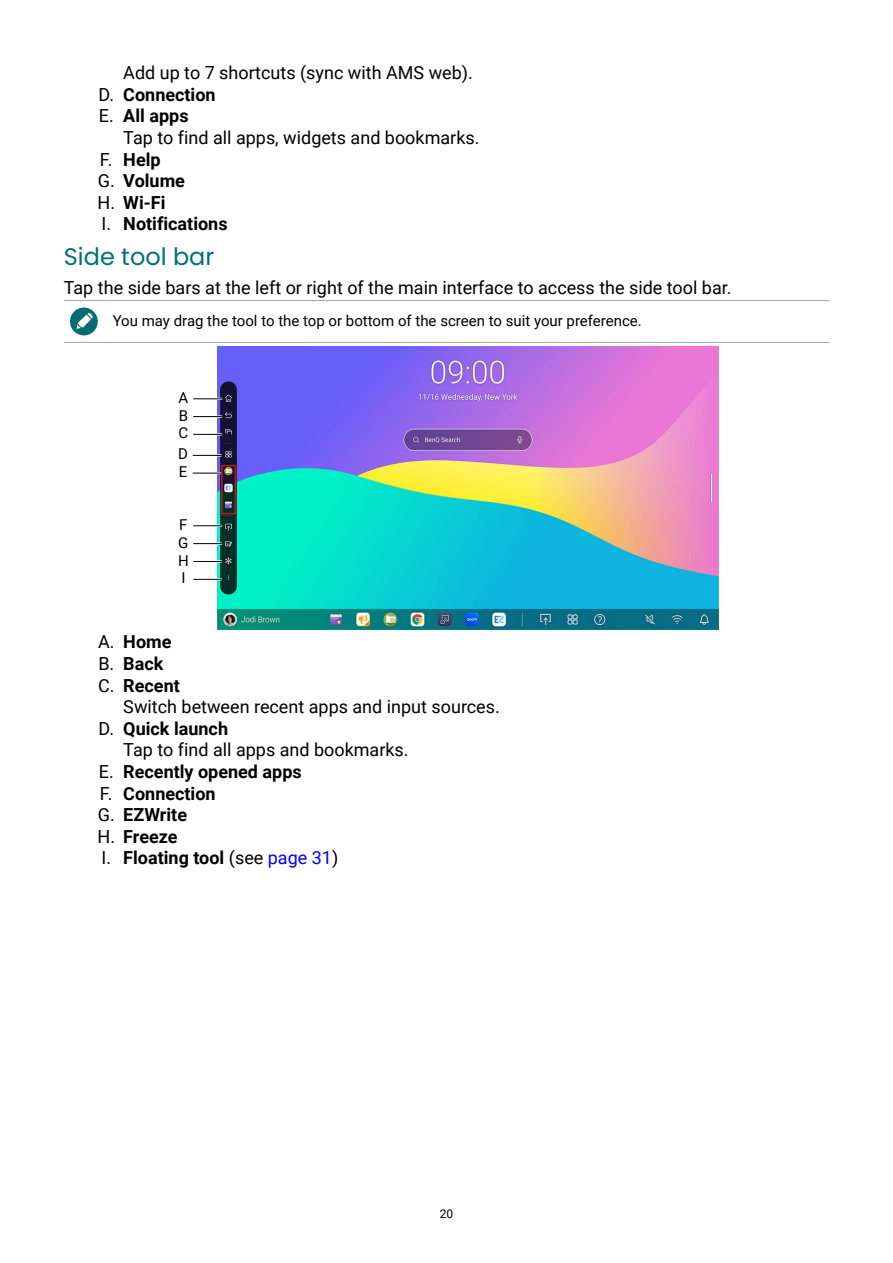
<style>
.page{position:relative;width:893px;height:1263px;background:#fff}
.page>*{position:absolute;margin:0;border:0;box-sizing:border-box;transform-origin:0 0}
.t1{font:24px "Poppins";color:#00707a}
.t2{font:18px/21.6px "Roboto";color:#000}
.t3{font:700 18px "Roboto";color:#000}
.t4{font:15px/17.9px "Roboto";color:#000;text-align:justify}
.t5{font:12px "Roboto";color:#000}
.s1{font-weight:700}
.s2{font-weight:400}
.s3{font-weight:400;color:#00f}
</style>
<div class="page">
<hr style="left:64px;top:300px;width:42px;height:1px;background:#9fa0a0">
<hr style="left:106px;top:300px;width:723px;height:1px;background:#9fa0a0">
<hr style="left:64px;top:342px;width:42px;height:1px;background:#9fa0a0">
<hr style="left:106px;top:342px;width:723px;height:1px;background:#9fa0a0">
<svg style="left:64px;top:301px;width:765px;height:41px"></svg>
<img style="left:217px;top:347px;width:502px;height:282px">
<hr style="left:193px;top:398px;width:29px;height:2px;background:#fff">
<svg style="left:193px;top:398px;width:29px;height:1px"></svg>
<hr style="left:193px;top:454px;width:29px;height:2px;background:#fff">
<svg style="left:193px;top:455px;width:29px;height:1px"></svg>
<hr style="left:193px;top:415px;width:29px;height:3px;background:#fff">
<svg style="left:193px;top:416px;width:29px;height:1px"></svg>
<hr style="left:193px;top:472px;width:29px;height:2px;background:#fff">
<svg style="left:193px;top:473px;width:28px;height:1px"></svg>
<hr style="left:193px;top:433px;width:29px;height:2px;background:#fff">
<svg style="left:193px;top:434px;width:29px;height:1px"></svg>
<hr style="left:193px;top:525px;width:29px;height:2px;background:#fff">
<svg style="left:193px;top:525px;width:29px;height:1px"></svg>
<hr style="left:193px;top:542px;width:29px;height:3px;background:#fff">
<svg style="left:193px;top:543px;width:29px;height:1px"></svg>
<hr style="left:193px;top:560px;width:29px;height:3px;background:#fff">
<svg style="left:193px;top:561px;width:29px;height:1px"></svg>
<hr style="left:193px;top:578px;width:29px;height:2px;background:#fff">
<svg style="left:193px;top:579px;width:29px;height:1px"></svg>
<div style="left:221px;top:465px;width:15px;height:49px;border:2px solid #d0121b"></div>
<p class="t2" style="left:98px;top:61px;width:376px;text-indent:25px">Add up to 7 shortcuts (sync with AMS web).<br>D. <span class="s1">Connection<br></span>E. <span class="s1">All apps</span></p>
<p class="t2" style="left:98px;top:126px;width:383px;text-indent:26px">Tap to find all apps, widgets and bookmarks.<br>F. <span class="s1">Help<br></span>G. <span class="s1">Volume<br></span>H. <span class="s1">Wi-Fi<br></span>I. <span class="s1">Notifications</span></p>
<h1 class="t1" style="left:64px;top:243px;width:152px">Side tool bar</h1>
<p class="t2" style="left:64px;top:276px;width:669px">Tap the side bars at the left or right of the main interface to access the side tool bar.</p>
<p class="t4" style="left:113px;top:311px;width:531px">You may drag the tool to the top or bottom of the screen to suit your preference.</p>
<p class="t4" style="left:179px;top:388px;width:11px">A</p>
<p class="t4" style="left:179px;top:406px;width:11px">B</p>
<p class="t4" style="left:179px;top:424px;width:11px">C</p>
<p class="t4" style="left:178px;top:445px;width:11px">D</p>
<p class="t4" style="left:179px;top:462px;width:10px">E</p>
<p class="t4" style="left:178px;top:515px;width:12px">F G H I</p>
<p class="t3" style="left:98px;top:629px;width:75px"><span class="s2">A.</span> Home</p>
<p class="t3" style="left:98px;top:651px;width:67px"><span class="s2">B.</span> Back</p>
<p class="t3" style="left:98px;top:672px;width:83px"><span class="s2">C.</span> Recent</p>
<p class="t2" style="left:123px;top:695px;width:378px">Switch between recent apps and input sources.</p>
<p class="t3" style="left:98px;top:716px;width:131px"><span class="s2">D.</span> Quick launch</p>
<p class="t2" style="left:123px;top:738px;width:287px">Tap to find all apps and bookmarks.</p>
<p class="t3" style="left:99px;top:759px;width:204px"><span class="s2">E.</span> Recently opened apps</p>
<p class="t3" style="left:100px;top:780px;width:117px"><span class="s2">F.</span> Connection</p>
<p class="t3" style="left:98px;top:802px;width:91px"><span class="s2">G.</span> EZWrite</p>
<p class="t3" style="left:98px;top:824px;width:82px"><span class="s2">H.</span> Freeze</p>
<p class="t3" style="left:101px;top:845px;width:238px"><span class="s2">I.</span> Floating tool <span class="s2">(see</span> <span class="s3">page 31</span><span class="s2">)</span></p>
<p class="t5" style="left:440px;top:1205px;width:15px">20</p>
</div>
